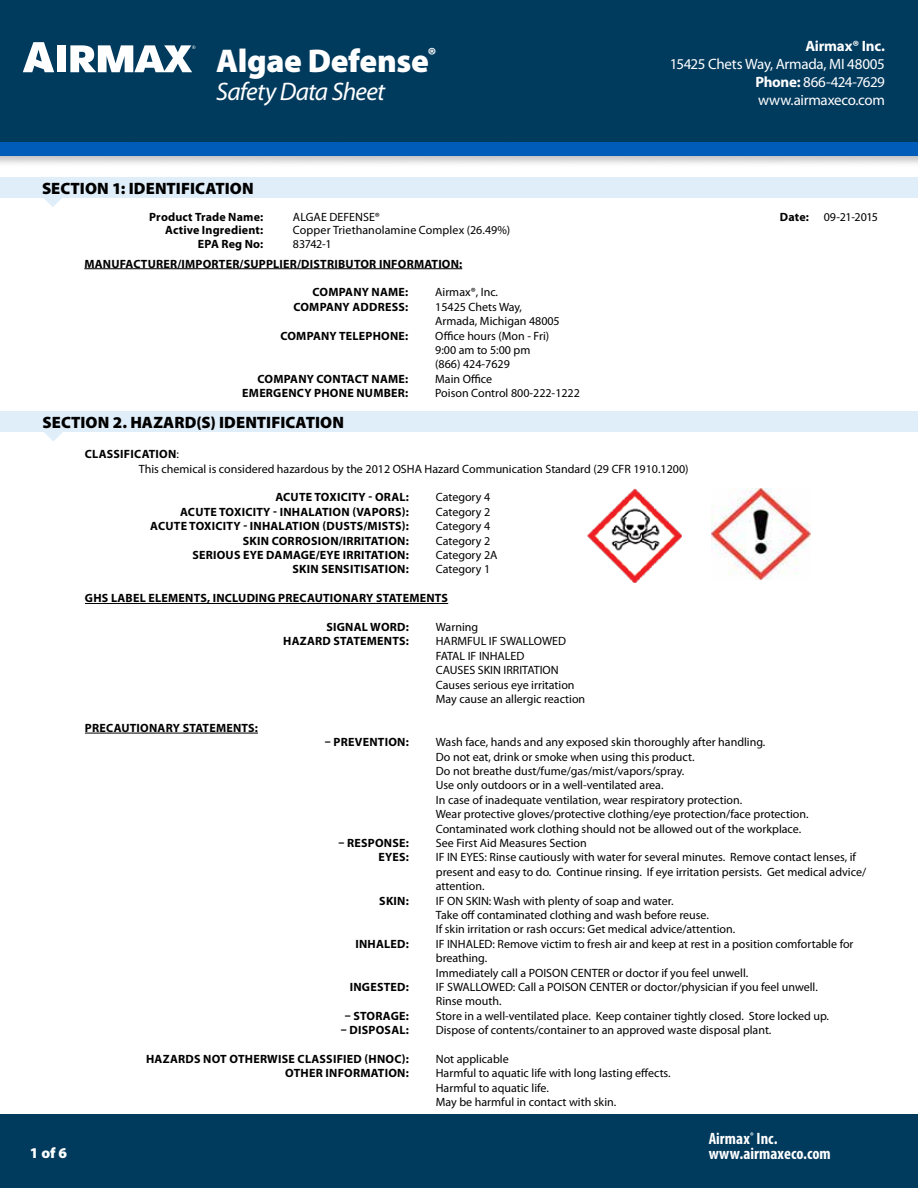
<style>
.page{position:relative;width:918px;height:1188px;background:#fff}
.page>*{position:absolute;margin:0;border:0;box-sizing:border-box;transform-origin:0 0}
.t1{font:900 33px "Myriad Pro";letter-spacing:-.015em;color:#fff}
.t2{font:italic 25.5px "Myriad Pro";letter-spacing:-.03em;color:#fff}
.t3{font:900 16.5px "Myriad Pro";letter-spacing:.005em;color:#000}
.t4{font:700 condensed 16.5px "Myriad Pro";letter-spacing:.005em;color:#fff}
.t5{font:15px/18px "Myriad Pro";letter-spacing:-.02em;color:#fff;text-align:justify}
.t6{font:700 15px "Myriad Pro";letter-spacing:-.015em;color:#fff}
.t7{font:900 15px "Myriad Pro";color:#fff}
.t8{font:12px/14.4px "Myriad Pro";color:#000}
.t9{font:700 12px "Myriad Pro";letter-spacing:.02em;color:#000}
.s1{font-weight:700}
</style>
<div class="page">
<div style="left:0;top:0;width:918px;height:155px;background:#003a5d"></div>
<div style="left:0;top:140px;width:918px;height:28px;background:#000;opacity:.25"></div>
<div style="left:0;top:142px;width:918px;height:13px;background:#005cb9"></div>
<div style="left:0;top:1114px;width:918px;height:74px;background:#003a5d"></div>
<svg style="left:23px;top:42px;width:31px;height:30px"></svg>
<div style="left:57px;top:45px;width:9px;height:27px;background:#fff"></div>
<svg style="left:70px;top:45px;width:125px;height:27px"></svg>
<div style="left:0;top:411px;width:918px;height:21px;background:#e0eef9"></div>
<svg style="left:44px;top:432px;width:19px;height:10px"></svg>
<div style="left:0;top:177px;width:918px;height:21px;background:#e0eef9"></div>
<svg style="left:44px;top:198px;width:18px;height:9px"></svg>
<hr style="left:85px;top:603px;width:363px;height:1px;background:#000">
<hr style="left:85px;top:733px;width:173px;height:1px;background:#000">
<img style="left:587px;top:488px;width:95px;height:95px">
<img style="left:711px;top:488px;width:99px;height:92px">
<hr style="left:84px;top:268px;width:378px;height:1px;background:#000">
<h1 class="t1" style="left:216px;top:39px;width:222px">Algae Defense<sup>®</sup></h1>
<h2 class="t2" style="left:216px;top:76px;width:170px">Safety Data Sheet</h2>
<h3 class="t3" style="left:42px;top:177px;width:213px">SECTION 1: IDENTIFICATION</h3>
<p class="t6" style="left:805px;top:36px;width:81px">Airmax® Inc.</p>
<p class="t5" style="left:755px;top:54px;width:131px;text-indent:-85px">15425 Chets Way, Armada, MI 48005<br><span class="s1">Phone:</span> 866-424-7629 www.airmaxeco.com</p>
<p class="t9" style="left:149px;top:209px;width:116px">Product Trade Name:</p>
<p class="t8" style="left:293px;top:209px;width:89px">ALGAE DEFENSE®</p>
<p class="t8" style="left:780px;top:209px;width:100px"><span class="s1">Date:</span> 09-21-2015</p>
<p class="t9" style="left:165px;top:222px;width:100px">Active Ingredient:</p>
<p class="t8" style="left:293px;top:223px;width:219px">Copper Triethanolamine Complex (26.49%)</p>
<p class="t9" style="left:198px;top:236px;width:67px">EPA Reg No:</p>
<p class="t8" style="left:293px;top:236px;width:40px">83742-1</p>
<p class="t9" style="left:84px;top:256px;width:379px">MANUFACTURER/IMPORTER/SUPPLIER/DISTRIBUTOR INFORMATION:</p>
<p class="t9" style="left:313px;top:284px;width:97px">COMPANY NAME:</p>
<p class="t8" style="left:435px;top:285px;width:64px">Airmax®, Inc.</p>
<p class="t9" style="left:293px;top:299px;width:116px">COMPANY ADDRESS:</p>
<p class="t8" style="left:435px;top:299px;width:126px">15425 Chets Way,<br>Armada, Michigan 48005</p>
<p class="t9" style="left:280px;top:328px;width:129px">COMPANY TELEPHONE:</p>
<p class="t8" style="left:435px;top:328px;width:116px">Office hours (Mon - Fri)<br>9:00 am to 5:00 pm (866) 424-7629</p>
<p class="t9" style="left:258px;top:371px;width:152px">COMPANY CONTACT NAME:</p>
<p class="t8" style="left:435px;top:371px;width:59px">Main Office</p>
<p class="t9" style="left:242px;top:385px;width:167px">EMERGENCY PHONE NUMBER:</p>
<p class="t8" style="left:435px;top:386px;width:146px">Poison Control 800-222-1222</p>
<h3 class="t3" style="left:43px;top:411px;width:303px">SECTION 2. HAZARD(S) IDENTIFICATION</h3>
<p class="t8" style="left:139px;top:447px;width:551px;text-indent:-54px"><span class="s1">CLASSIFICATION</span>:<br>This chemical is considered hazardous by the 2012 OSHA Hazard Communication Standard (29 CFR 1910.1200)</p>
<p class="t9" style="left:275px;top:490px;width:135px">ACUTE TOXICITY - ORAL:</p>
<p class="t8" style="left:436px;top:490px;width:56px">Category 4</p>
<p class="t9" style="left:180px;top:504px;width:230px">ACUTE TOXICITY - INHALATION (VAPORS):</p>
<p class="t8" style="left:436px;top:504px;width:56px">Category 2</p>
<p class="t9" style="left:150px;top:518px;width:260px">ACUTE TOXICITY - INHALATION (DUSTS/MISTS):</p>
<p class="t8" style="left:436px;top:519px;width:56px">Category 4</p>
<p class="t9" style="left:243px;top:533px;width:167px">SKIN CORROSION/IRRITATION:</p>
<p class="t8" style="left:436px;top:533px;width:56px">Category 2</p>
<p class="t9" style="left:192px;top:547px;width:218px">SERIOUS EYE DAMAGE/EYE IRRITATION:</p>
<p class="t8" style="left:436px;top:548px;width:63px">Category 2A</p>
<p class="t9" style="left:292px;top:562px;width:118px">SKIN SENSITISATION:</p>
<p class="t8" style="left:436px;top:562px;width:56px">Category 1</p>
<p class="t9" style="left:85px;top:590px;width:365px">GHS LABEL ELEMENTS, INCLUDING PRECAUTIONARY STATEMENTS</p>
<p class="t9" style="left:326px;top:619px;width:84px">SIGNAL WORD:</p>
<p class="t8" style="left:436px;top:620px;width:44px">Warning</p>
<p class="t9" style="left:283px;top:634px;width:127px">HAZARD STATEMENTS:</p>
<p class="t8" style="left:436px;top:634px;width:151px">HARMFUL IF SWALLOWED<br>FATAL IF INHALED<br>CAUSES SKIN IRRITATION<br>Causes serious eye irritation<br>May cause an allergic reaction</p>
<p class="t9" style="left:85px;top:720px;width:175px">PRECAUTIONARY STATEMENTS:</p>
<p class="t9" style="left:325px;top:734px;width:85px">– PREVENTION:</p>
<p class="t8" style="left:436px;top:735px;width:374px">Wash face, hands and any exposed skin thoroughly after handling.<br>Do not eat, drink or smoke when using this product.<br>Do not breathe dust/fume/gas/mist/vapors/spray.<br>Use only outdoors or in a well-ventilated area.<br>In case of inadequate ventilation, wear respiratory protection.<br>Wear protective gloves/protective clothing/eye protection/face protection.<br>Contaminated work clothing should not be allowed out of the workplace.</p>
<p class="t9" style="left:339px;top:835px;width:72px">– RESPONSE:</p>
<p class="t8" style="left:436px;top:836px;width:153px">See First Aid Measures Section</p>
<p class="t9" style="left:379px;top:850px;width:32px">EYES:</p>
<p class="t8" style="left:436px;top:850px;width:432px">IF IN EYES: Rinse cautiously with water for several minutes. Remove contact lenses, if present and easy to do. Continue rinsing. If eye irritation persists. Get medical advice/ attention.</p>
<p class="t9" style="left:379px;top:893px;width:31px">SKIN:</p>
<p class="t8" style="left:436px;top:893px;width:301px">IF ON SKIN: Wash with plenty of soap and water.<br>Take off contaminated clothing and wash before reuse.<br>If skin irritation or rash occurs: Get medical advice/attention.</p>
<p class="t9" style="left:355px;top:936px;width:55px">INHALED:</p>
<p class="t8" style="left:436px;top:936px;width:419px">IF INHALED: Remove victim to fresh air and keep at rest in a position comfortable for breathing.<br>Immediately call a POISON CENTER or doctor if you feel unwell.</p>
<p class="t9" style="left:350px;top:979px;width:61px">INGESTED:</p>
<p class="t8" style="left:436px;top:980px;width:384px">IF SWALLOWED: Call a POISON CENTER or doctor/physician if you feel unwell.<br>Rinse mouth.</p>
<p class="t9" style="left:345px;top:1008px;width:66px">– STORAGE:</p>
<p class="t8" style="left:436px;top:1008px;width:395px">Store in a well-ventilated place. Keep container tightly closed. Store locked up.</p>
<p class="t9" style="left:341px;top:1022px;width:69px">– DISPOSAL:</p>
<p class="t8" style="left:436px;top:1023px;width:337px">Dispose of contents/container to an approved waste disposal plant.</p>
<p class="t9" style="left:146px;top:1051px;width:264px">HAZARDS NOT OTHERWISE CLASSIFIED (HNOC):</p>
<p class="t8" style="left:436px;top:1052px;width:74px">Not applicable</p>
<p class="t9" style="left:285px;top:1066px;width:125px">OTHER INFORMATION:</p>
<p class="t8" style="left:436px;top:1066px;width:236px">Harmful to aquatic life with long lasting effects.<br>Harmful to aquatic life.<br>May be harmful in contact with skin.</p>
<h3 class="t4" style="left:709px;top:1129px;width:70px">Airmax<sup>®</sup> Inc.</h3>
<p class="t7" style="left:30px;top:1143px;width:39px">1 of 6</p>
<h3 class="t4" style="left:709px;top:1144px;width:124px">www.airmaxeco.com</h3>
</div>
